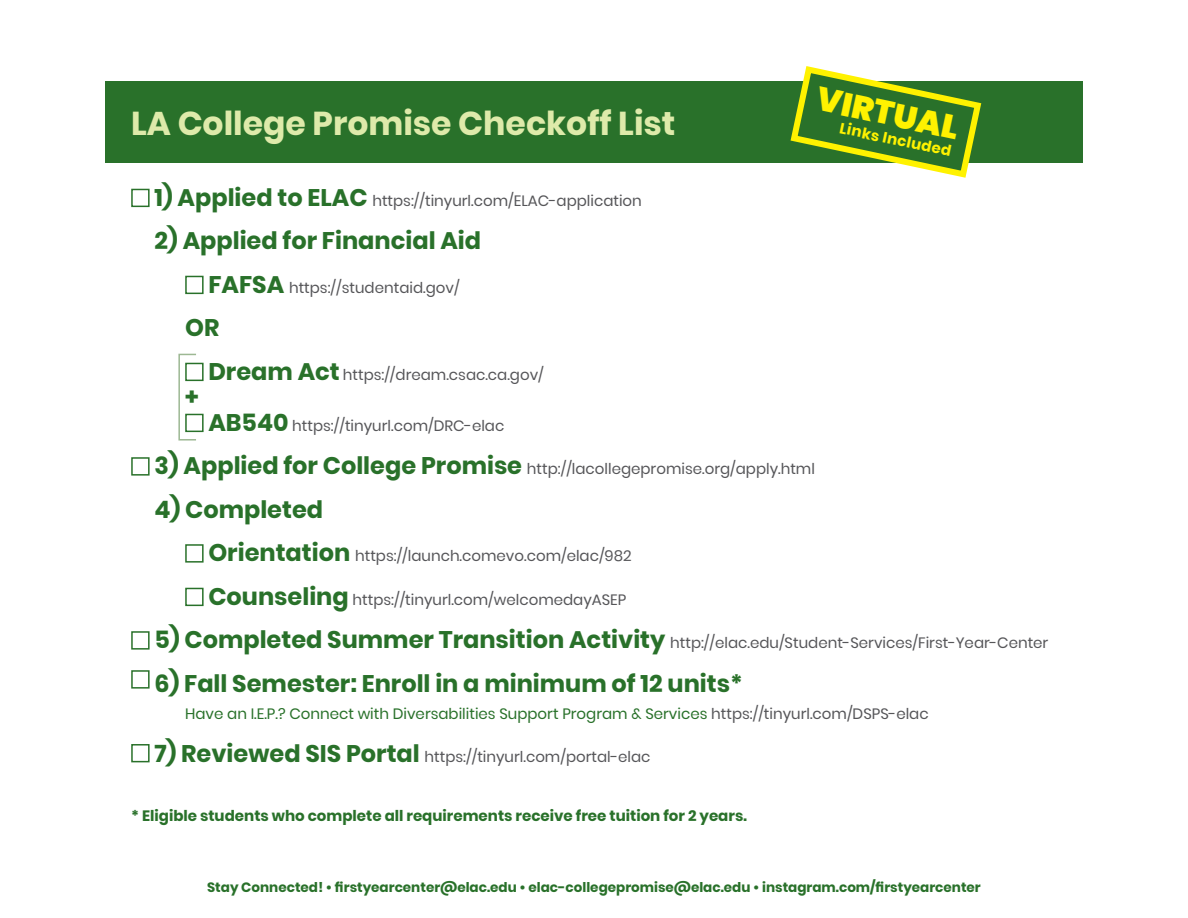
<style>
.page{position:relative;width:1188px;height:918px;background:#fff}
.page>*{position:absolute;margin:0;border:0;box-sizing:border-box;transform-origin:0 0}
.h1_b{font:700 33px "Poppins";color:#deeaaa}
.Paragraph_Style_1{font:900 33px "Poppins";color:#fff200}
.p_c{font:700 24px "Poppins";color:#29712a}
.p_c-2{font:15px "Poppins";color:#565659}
.p_c-3{font:15px "Poppins";color:#29712a}
.p_d{font:700 15px "Poppins";color:#29712a}
.Paragraph_Style_1-2{font:700 15px "Poppins";color:#fff200}
.p_b{font:700 13.5px "Poppins";color:#29712a}
.s1{font-weight:700;font-size:24px;color:#29712a}
.s2{color:#565659}
</style>
<div class="page">
<div style="left:105px;top:82px;width:978px;height:81px;background:#29712a"></div>
<div style="left:131px;top:189px;width:19px;height:18px;border:2px solid #29712a"></div>
<div style="left:185px;top:276px;width:19px;height:18px;border:2px solid #29712a"></div>
<div style="left:185px;top:363px;width:19px;height:18px;border:2px solid #29712a"></div>
<div style="left:185px;top:414px;width:19px;height:18px;border:2px solid #29712a"></div>
<div style="left:131px;top:457px;width:19px;height:19px;border:2px solid #29712a"></div>
<div style="left:185px;top:544px;width:19px;height:19px;border:2px solid #29712a"></div>
<div style="left:185px;top:588px;width:19px;height:18px;border:2px solid #29712a"></div>
<div style="left:131px;top:631px;width:19px;height:19px;border:2px solid #29712a"></div>
<div style="left:131px;top:670px;width:19px;height:19px;border:2px solid #29712a"></div>
<div style="left:131px;top:744px;width:19px;height:18px;border:2px solid #29712a"></div>
<div style="left:178px;top:354px;width:19px;height:87px;border:2px solid #9db893"></div>
<svg style="left:787px;top:66px;width:198px;height:112px"></svg>
<p class="Paragraph_Style_1" style="left:821px;top:79px;width:146px;rotate:12deg">VIRTUAL</p>
<h1 class="h1_b" style="left:131px;top:104px;width:546px">LA College Promise Checkoff List</h1>
<p class="p_c-2" style="left:154px;top:192px;width:489px"><span class="s1">1) Applied to ELAC</span> https://tinyurl.com/ELAC-application</p>
<p class="p_c" style="left:154px;top:227px;width:328px">2) Applied for Financial Aid</p>
<p class="p_c-2" style="left:208px;top:279px;width:253px"><span class="s1">FAFSA</span> https://studentaid.gov/</p>
<p class="p_c" style="left:185px;top:314px;width:36px">OR</p>
<p class="p_c-2" style="left:208px;top:366px;width:337px"><span class="s1">Dream Act</span> https://dream.csac.ca.gov/</p>
<p class="p_c" style="left:185px;top:383px;width:15px">+</p>
<p class="p_c-2" style="left:208px;top:417px;width:297px"><span class="s1">AB540</span> https://tinyurl.com/DRC-elac</p>
<p class="p_c-2" style="left:154px;top:460px;width:662px"><span class="s1">3) Applied for College Promise</span> http://lacollegepromise.org/apply.html</p>
<p class="p_c" style="left:154px;top:495px;width:170px">4) Completed</p>
<p class="p_c-2" style="left:208px;top:547px;width:425px"><span class="s1">Orientation</span> https://launch.comevo.com/elac/982</p>
<p class="p_c-2" style="left:208px;top:591px;width:420px"><span class="s1">Counseling</span> https://tinyurl.com/welcomedayASEP</p>
<p class="p_c-2" style="left:154px;top:634px;width:896px"><span class="s1">5) Completed Summer Transition Activity</span> http://elac.edu/Student-Services/First-Year-Center</p>
<p class="p_c" style="left:154px;top:669px;width:590px">6) Fall Semester: Enroll in a minimum of 12 units*</p>
<p class="p_c-3" style="left:185px;top:705px;width:745px">Have an I.E.P.? Connect with Diversabilities Support Program &amp; Services <span class="s2">https://tinyurl.com/DSPS-elac</span></p>
<p class="p_c-2" style="left:154px;top:748px;width:498px"><span class="s1">7) Reviewed SIS Portal</span> https://tinyurl.com/portal-elac</p>
<p class="Paragraph_Style_1-2" style="left:842px;top:119px;width:115px;rotate:12deg">Links Included</p>
<p class="p_d" style="left:131px;top:807px;width:617px">* Eligible students who complete all requirements receive free tuition for 2 years.</p>
<p class="p_b" style="left:207px;top:879px;width:775px">Stay Connected! • firstyearcenter@elac.edu • elac-collegepromise@elac.edu • instagram.com/firstyearcenter</p>
</div>
